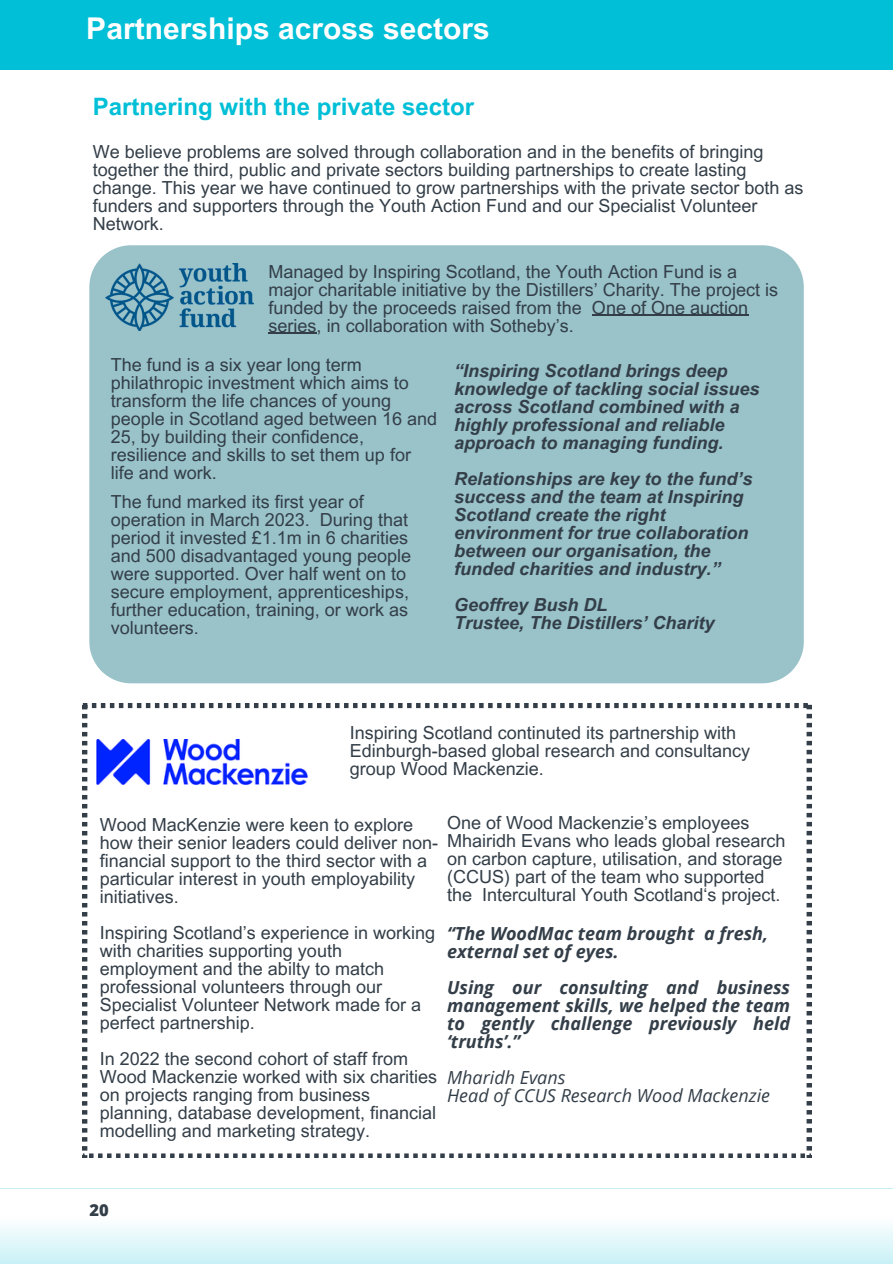
<style>
.page{position:relative;width:893px;height:1264px;background:#fff}
.page>*{position:absolute;margin:0;border:0;box-sizing:border-box;transform-origin:0 0}
.t1{font:700 30px "Arial MT Pro";color:#fff}
.t2{font:700 24px "Arial MT Pro";color:#00bfd6}
.t3{font:18px/18px "Arial MT Pro";color:#333e48}
.t4{font:italic 700 18px/18px "Arial MT Pro";color:#333e48}
.t5{font:italic 700 18px/18px "Open Sans";color:#333e48}
.t6{font:italic 18px "Open Sans";color:#333e48}
.t7{font:800 16.5px "Open Sans";color:#333e48}
</style>
<div class="page">
<div style="left:0;top:0;width:892px;height:69px;background:#00bfd6"></div>
<div style="left:89px;top:245px;width:714px;height:438px;background:#99c2c9"></div>
<svg style="left:83px;top:703px;width:728px;height:454px"></svg>
<div style="left:0;top:1188px;width:892px;height:75px;background:linear-gradient(to bottom,#fff,#d1f3f7)"></div>
<img style="left:97px;top:739px;width:210px;height:45px">
<img style="left:106px;top:263px;width:147px;height:67px">
<hr style="left:592px;top:315px;width:156px;height:1px;background:#333e48">
<hr style="left:268px;top:333px;width:48px;height:1px;background:#333e48">
<p class="t1" style="left:86px;top:18px;width:405px">Partnerships across sectors</p>
<p class="t2" style="left:93px;top:98px;width:383px">Partnering with the private sector</p>
<p class="t3" style="left:93px;top:145px;width:712px">We believe problems are solved through collaboration and in the benefits of bringing together the third, public and private sectors building partnerships to create lasting change. This year we have continued to grow partnerships with the private sector both as funders and supporters through the Youth Action Fund and our Specialist Volunteer Network.</p>
<p class="t3" style="left:268px;top:265px;width:511px">Managed by Inspiring Scotland, the Youth Action Fund is a major charitable initiative by the Distillers’ Charity. The project is funded by the proceeds raised from the One of One auction series, in collaboration with Sotheby’s.</p>
<p class="t4" style="left:454px;top:364px;width:307px">“Inspiring Scotland brings deep knowledge of tackling social issues across Scotland combined with a highly professional and reliable approach to managing funding.</p>
<p class="t4" style="left:454px;top:472px;width:300px">Relationships are key to the fund’s success and the team at Inspiring<br>Scotland create the right environment for true collaboration between our organisation, the funded charities and industry.”</p>
<p class="t4" style="left:454px;top:598px;width:155px">Geoffrey Bush DL</p>
<p class="t4" style="left:454px;top:616px;width:262px">Trustee, The Distillers’ Charity</p>
<p class="t3" style="left:111px;top:357px;width:328px">The fund is a six year long term philathropic investment which aims to transform the life chances of young people in Scotland aged between 16 and<br>25, by building their confidence, resilience and skills to set them up for life and work.</p>
<p class="t3" style="left:111px;top:495px;width:302px">The fund marked its first year of operation in March 2023. During that period it invested £1.1m in 6 charities and 500 disadvantaged young people were supported. Over half went on to secure employment, apprenticeships, further education, training, or work as volunteers.</p>
<p class="t3" style="left:350px;top:726px;width:402px">Inspiring Scotland continuted its partnership with<br>Edinburgh-based global research and consultancy group Wood Mackenzie.</p>
<p class="t3" style="left:100px;top:818px;width:340px">Wood MacKenzie were keen to explore how their senior leaders could deliver non&shy;financial support to the third sector with a particular interest in youth employability initiatives.</p>
<p class="t3" style="left:100px;top:926px;width:337px">Inspiring Scotland’s experience in working with charities supporting youth employment and the abilty to match professional volunteers through our Specialist Volunteer Network made for a perfect partnership.</p>
<p class="t3" style="left:100px;top:1052px;width:339px">In 2022 the second cohort of staff from Wood Mackenzie worked with six charities on projects ranging from business planning, database development, financial modelling and marketing strategy.</p>
<p class="t3" style="left:447px;top:815px;width:340px">One of Wood Mackenzie’s employees Mhairidh Evans who leads global research on carbon capture, utilisation, and storage (CCUS) part of the team who supported the Intercultural Youth Scotland‘s project.</p>
<p class="t5" style="left:447px;top:924px;width:322px">“The WoodMac team brought a fresh, external set of eyes.</p>
<p class="t5" style="left:447px;top:978px;width:344px;text-align:justify">Using our consulting and business management skills, we helped the team to gently challenge previously held ‘truths’.”</p>
<p class="t6" style="left:447px;top:1064px;width:120px">Mharidh Evans</p>
<p class="t6" style="left:447px;top:1082px;width:324px">Head of CCUS Research Wood Mackenzie</p>
<p class="t7" style="left:89px;top:1198px;width:21px">20</p>
</div>
